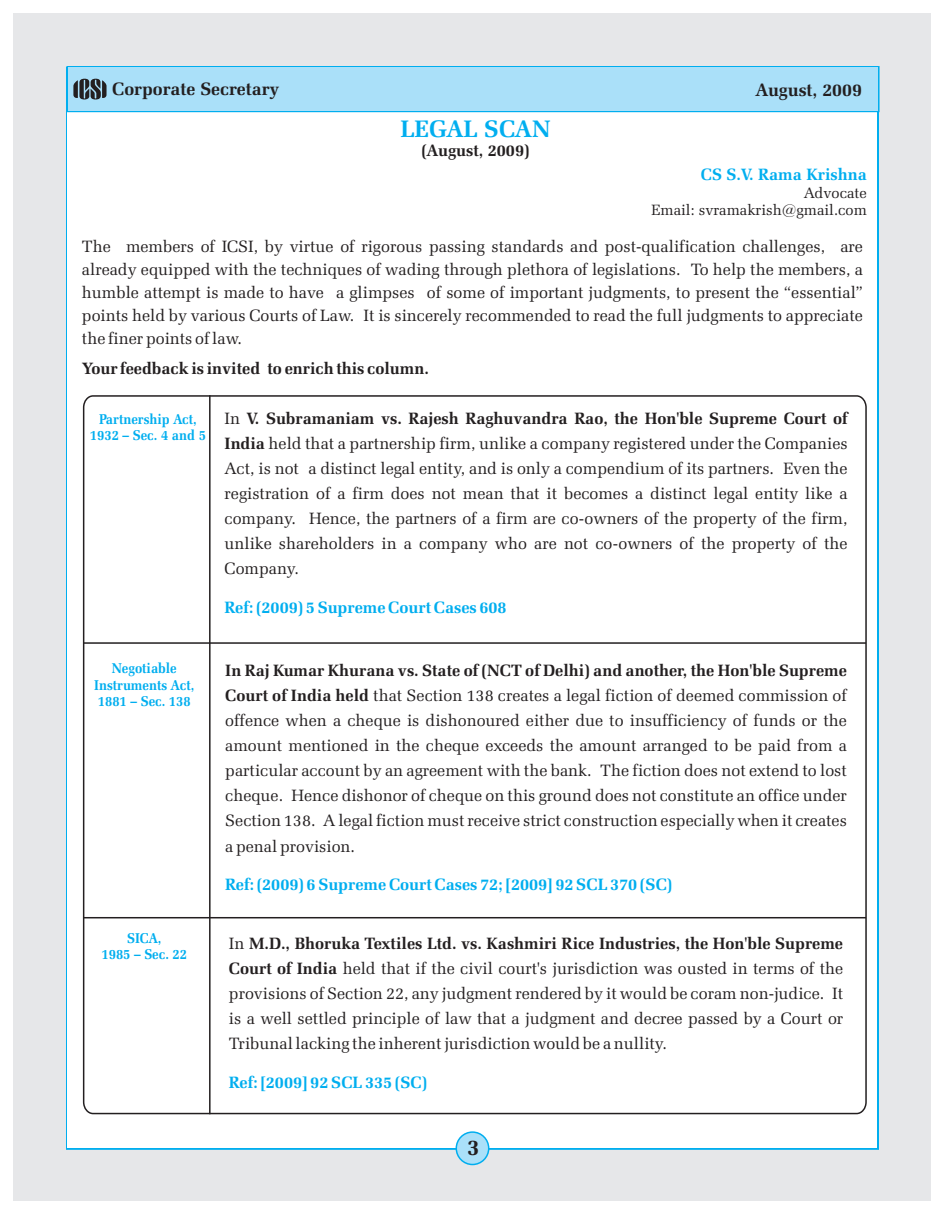
<style>
.page{position:relative;width:945px;height:1215px;background:#fff}
.page>*{position:absolute;margin:0;border:0;box-sizing:border-box;transform-origin:0 0}
.t1{font:700 24px "Zapf Elliptical 711 BT";color:#00aeef}
.t2{font:700 22.5px "Zapf Elliptical 711 BT";color:#231f20}
.t3{font:700 18px "Zapf Elliptical 711 BT";color:#231f20}
.t4{font:16.5px/25px "Zapf Elliptical 711 BT";color:#231f20;text-align:justify}
.t5{font:700 16.5px "Zapf Elliptical 711 BT";color:#00aeef}
.t6{font:700 16.5px "Zapf Elliptical 711 BT";color:#231f20}
.t7{font:15px/17.5px "Zapf Elliptical 711 BT";color:#231f20;text-align:right}
.t8{font:700 14.25px/16.6px "Zapf Elliptical 711 BT";color:#00aeef;text-align:center;scale:.93 1}
.s1{font-weight:700}
</style>
<div class="page">
<div style="left:14px;top:14px;width:918px;height:1188px;background:#e6e7e9"></div>
<div style="left:68px;top:68px;width:810px;height:1080px;background:#fff"></div>
<div style="left:456px;top:1131px;width:33px;height:34px;background:#aae0f9;border:2px solid #00aeef;border-radius:50%"></div>
<div style="left:67px;top:66px;width:813px;height:46px;border:3px solid #00aeef"></div>
<div style="left:68px;top:68px;width:810px;height:43px;background:#aae0f9"></div>
<svg style="left:73px;top:79px;width:34px;height:21px"></svg>
<svg style="left:82px;top:395px;width:785px;height:720px"></svg>
<hr style="left:209px;top:395px;width:2px;height:719px;background:#231f20">
<hr style="left:84px;top:642px;width:782px;height:2px;background:#231f20">
<hr style="left:84px;top:917px;width:782px;height:1px;background:#231f20">
<p class="t3" style="left:112px;top:81px;width:169px">Corporate Secretary</p>
<p class="t3" style="left:756px;top:82px;width:108px">August, 2009</p>
<h1 class="t1" style="left:400px;top:118px;width:152px">LEGAL SCAN</h1>
<p class="t6" style="left:421px;top:144px;width:110px">(August, 2009)</p>
<p class="t5" style="left:701px;top:167px;width:167px">CS S.V. Rama Krishna</p>
<p class="t7" style="left:652px;top:185px;width:217px">Advocate<br>Email: svramakrish@gmail.com</p>
<p class="t4" style="left:82px;top:236px;width:783px;line-height:23.1px">The members of ICSI, by virtue of rigorous passing standards and post-qualification challenges, are already equipped with the techniques of wading through plethora of legislations. To help the members, a humble attempt is made to have a glimpses of some of important judgments, to present the “essential” points held by various Courts of Law. It is sincerely recommended to read the full judgments to appreciate the finer points of law.</p>
<p class="t6" style="left:82px;top:362px;width:348px">Your feedback is invited to enrich this column.</p>
<p class="t8" style="left:90px;top:412px;width:126px">Partnership Act,<br>1932 – Sec. 4 and 5</p>
<p class="t4" style="left:225px;top:407px;width:625px">In <span class="s1">V. Subramaniam vs. Rajesh Raghuvandra Rao, the Hon'ble Supreme Court of India</span> held that a partnership firm, unlike a company registered under the Companies Act, is not a distinct legal entity, and is only a compendium of its partners. Even the registration of a firm does not mean that it becomes a distinct legal entity like a company. Hence, the partners of a firm are co-owners of the property of the firm, unlike shareholders in a company who are not co-owners of the property of the Company.</p>
<p class="t5" style="left:225px;top:600px;width:284px">Ref: (2009) 5 Supreme Court Cases 608</p>
<p class="t8" style="left:94px;top:661px;width:109px">Negotiable<br>Instruments Act,<br>1881 – Sec. 138</p>
<p class="t8" style="left:102px;top:931px;width:94px">SICA,<br>1985 – Sec. 22</p>
<p class="t4" style="left:225px;top:659px;width:623px"><span class="s1">In Raj Kumar Khurana vs. State of (NCT of Delhi) and another, the Hon'ble Supreme Court of India held</span> that Section 138 creates a legal fiction of deemed commission of offence when a cheque is dishonoured either due to insufficiency of funds or the amount mentioned in the cheque exceeds the amount arranged to be paid from a particular account by an agreement with the bank. The fiction does not extend to lost cheque. Hence dishonor of cheque on this ground does not constitute an office under Section 138. A legal fiction must receive strict construction especially when it creates a penal provision.</p>
<p class="t5" style="left:225px;top:878px;width:449px">Ref: (2009) 6 Supreme Court Cases 72; [2009] 92 SCL 370 (SC)</p>
<p class="t4" style="left:229px;top:932px;width:616px">In <span class="s1">M.D., Bhoruka Textiles Ltd. vs. Kashmiri Rice Industries, the Hon'ble Supreme Court of India</span> held that if the civil court's jurisdiction was ousted in terms of the provisions of Section 22, any judgment rendered by it would be coram non-judice. It is a well settled principle of law that a judgment and decree passed by a Court or Tribunal lacking the inherent jurisdiction would be a nullity.</p>
<p class="t5" style="left:229px;top:1075px;width:200px">Ref: [2009] 92 SCL 335 (SC)</p>
<h2 class="t2" style="left:467px;top:1138px;width:14px">3</h2>
</div>
